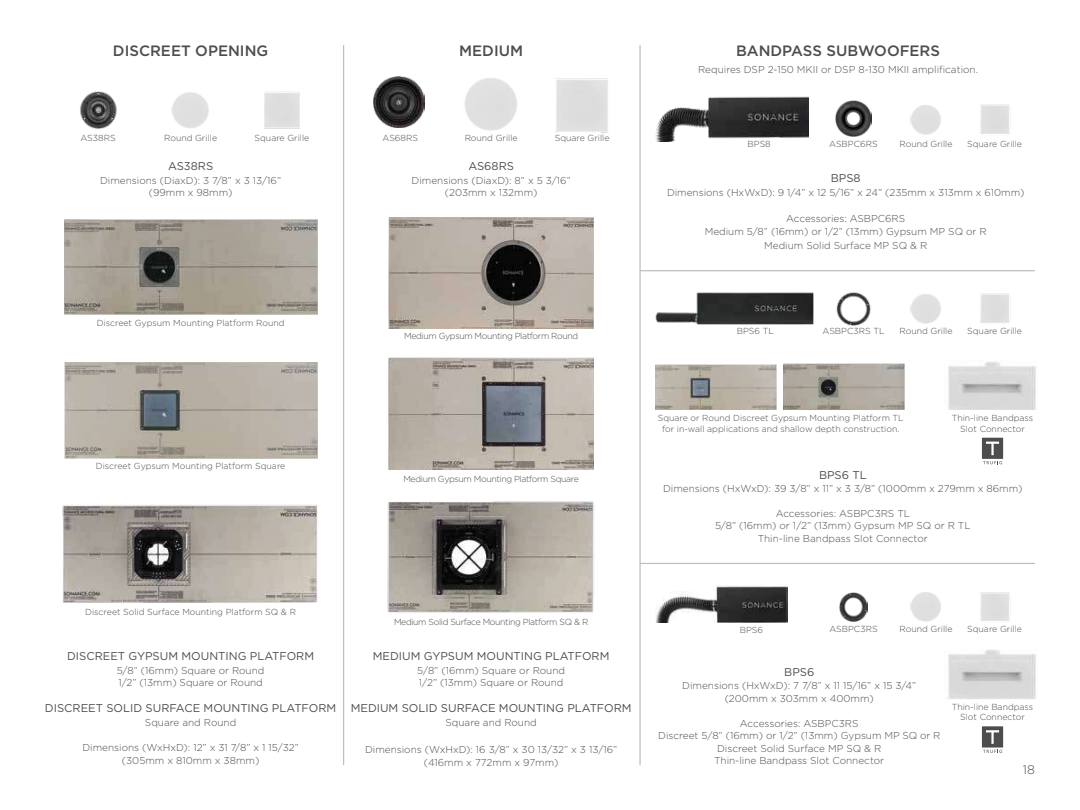
<style>
.page{position:relative;width:1080px;height:810px;background:#fff}
.page>*{position:absolute;margin:0;border:0;box-sizing:border-box;transform-origin:0 0}
.t1{font:500 15px "Gotham";color:#4d4d4f}
.t2{font:300 12.5px "Gotham";color:#4d4d4f}
.t3{font:11.25px "Gotham";color:#4d4d4f}
.t4{font:300 10px/12.5px "Gotham";color:#4d4d4f;text-align:center}
.t5{font:300 8.75px/10.5px "Gotham";color:#4d4d4f;text-align:center}
.t6{font:300 8.75px "Gotham";letter-spacing:-.04em;color:#4d4d4f}
</style>
<div class="page">
<img style="left:64px;top:220px;width:253px;height:94px">
<img style="left:64px;top:362px;width:253px;height:96px">
<hr style="left:343px;top:45px;width:1px;height:720px;background:#bcbec0">
<img style="left:388px;top:502px;width:206px;height:111px">
<img style="left:63px;top:505px;width:255px;height:97px">
<img style="left:389px;top:358px;width:205px;height:112px">
<img style="left:389px;top:217px;width:205px;height:111px">
<hr style="left:639px;top:45px;width:2px;height:720px;background:#bcbec0">
<img style="left:655px;top:365px;width:121px;height:45px">
<img style="left:783px;top:364px;width:121px;height:46px">
<svg style="left:982px;top:438px;width:21px;height:26px"></svg>
<img style="left:656px;top:97px;width:153px;height:45px">
<img style="left:656px;top:586px;width:131px;height:37px">
<img style="left:656px;top:292px;width:157px;height:32px">
<hr style="left:640px;top:270px;width:395px;height:1px;background:#bcbec0">
<hr style="left:640px;top:563px;width:395px;height:1px;background:#bcbec0">
<img style="left:836px;top:292px;width:35px;height:34px">
<img style="left:835px;top:100px;width:37px;height:36px">
<img style="left:264px;top:93px;width:36px;height:36px">
<img style="left:172px;top:92px;width:37px;height:37px">
<img style="left:80px;top:91px;width:37px;height:38px">
<img style="left:555px;top:78px;width:54px;height:55px">
<img style="left:465px;top:78px;width:52px;height:53px">
<img style="left:373px;top:77px;width:52px;height:51px">
<img style="left:911px;top:105px;width:30px;height:30px">
<img style="left:839px;top:593px;width:29px;height:28px">
<img style="left:911px;top:294px;width:30px;height:30px">
<img style="left:911px;top:592px;width:30px;height:30px">
<img style="left:948px;top:362px;width:88px;height:48px">
<svg style="left:982px;top:726px;width:21px;height:27px"></svg>
<img style="left:948px;top:650px;width:88px;height:49px">
<h1 class="t1" style="left:113px;top:42px;width:157px">DISCREET OPENING</h1>
<h1 class="t1" style="left:459px;top:42px;width:65px">MEDIUM</h1>
<h1 class="t1" style="left:736px;top:42px;width:206px">BANDPASS SUBWOOFERS</h1>
<p class="t5" style="left:81px;top:132px;width:37px">AS38RS</p>
<p class="t5" style="left:383px;top:132px;width:37px">AS68RS</p>
<p class="t5" style="left:465px;top:132px;width:54px">Round Grille</p>
<p class="t5" style="left:555px;top:132px;width:56px">Square Grille</p>
<p class="t5" style="left:164px;top:132px;width:54px">Round Grille</p>
<p class="t5" style="left:255px;top:132px;width:56px">Square Grille</p>
<p class="t3" style="left:168px;top:160px;width:47px">AS38RS</p>
<p class="t4" style="left:100px;top:174px;width:182px">Dimensions (DiaxD): 3 7/8” x 3 13/16” (99mm x 98mm)</p>
<p class="t5" style="left:97px;top:318px;width:189px">Discreet Gypsum Mounting Platform Round</p>
<p class="t3" style="left:468px;top:160px;width:47px">AS68RS</p>
<p class="t4" style="left:412px;top:174px;width:161px">Dimensions (DiaxD): 8” x 5 3/16” (203mm x 132mm)</p>
<p class="t6" style="left:404px;top:331px;width:176px">Medium Gypsum Mounting Platform Round</p>
<p class="t4" style="left:698px;top:63px;width:281px">Requires DSP 2-150 MKII or DSP 8-130 MKII amplification.</p>
<p class="t5" style="left:748px;top:138px;width:25px">BPS8</p>
<p class="t5" style="left:829px;top:139px;width:50px">ASBPC6RS</p>
<p class="t5" style="left:900px;top:138px;width:54px">Round Grille</p>
<p class="t5" style="left:967px;top:139px;width:56px">Square Grille</p>
<p class="t3" style="left:831px;top:172px;width:31px">BPS8</p>
<p class="t4" style="left:667px;top:186px;width:359px">Dimensions (HxWxD): 9 1/4” x 12 5/16” x 24” (235mm x 313mm x 610mm)</p>
<p class="t4" style="left:705px;top:211px;width:284px;line-height:13.8px">Accessories: ASBPC6RS<br>Medium 5/8” (16mm) or 1/2” (13mm) Gypsum MP SQ or R<br>Medium Solid Surface MP SQ &amp; R</p>
<p class="t5" style="left:737px;top:325px;width:39px">BPS6 TL</p>
<p class="t5" style="left:823px;top:326px;width:63px">ASBPC3RS TL</p>
<p class="t5" style="left:900px;top:326px;width:54px">Round Grille</p>
<p class="t5" style="left:967px;top:326px;width:56px">Square Grille</p>
<p class="t5" style="left:96px;top:461px;width:191px">Discreet Gypsum Mounting Platform Square</p>
<p class="t6" style="left:403px;top:474px;width:177px">Medium Gypsum Mounting Platform Square</p>
<p class="t5" style="left:85px;top:606px;width:212px">Discreet Solid Surface Mounting Platform SQ &amp; R</p>
<p class="t3" style="left:67px;top:650px;width:249px">DISCREET GYPSUM MOUNTING PLATFORM</p>
<p class="t4" style="left:117px;top:664px;width:149px;text-align:left">5/8” (16mm) Square or Round<br>1/2” (13mm) Square or Round</p>
<p class="t3" style="left:45px;top:702px;width:293px">DISCREET SOLID SURFACE MOUNTING PLATFORM</p>
<p class="t4" style="left:145px;top:716px;width:93px">Square and Round</p>
<p class="t4" style="left:82px;top:741px;width:218px">Dimensions (WxHxD): 12” x 31 7/8” x 1 15/32” (305mm x 810mm x 38mm)</p>
<p class="t6" style="left:394px;top:617px;width:196px">Medium Solid Surface Mounting Platform SQ &amp; R</p>
<p class="t3" style="left:373px;top:650px;width:238px">MEDIUM GYPSUM MOUNTING PLATFORM</p>
<p class="t4" style="left:417px;top:664px;width:149px;text-align:left">5/8” (16mm) Square or Round<br>1/2” (13mm) Square or Round</p>
<p class="t3" style="left:351px;top:702px;width:282px">MEDIUM SOLID SURFACE MOUNTING PLATFORM</p>
<p class="t4" style="left:446px;top:716px;width:93px">Square and Round</p>
<p class="t4" style="left:365px;top:743px;width:254px">Dimensions (WxHxD): 16 3/8” x 30 13/32” x 3 13/16” (416mm x 772mm x 97mm)</p>
<p class="t5" style="left:658px;top:413px;width:247px">Square or Round Discreet Gypsum Mounting Platform TL for in-wall applications and shallow depth construction.</p>
<p class="t5" style="left:952px;top:413px;width:83px">Thin-line Bandpass<br>Slot Connector</p>
<p class="t3" style="left:819px;top:469px;width:49px">BPS6 TL</p>
<p class="t4" style="left:663px;top:482px;width:361px">Dimensions (HxWxD): 39 3/8” x 11” x 3 3/8” (1000mm x 279mm x 86mm)</p>
<p class="t4" style="left:715px;top:507px;width:257px">Accessories: ASBPC3RS TL<br>5/8” (16mm) or 1/2” (13mm) Gypsum MP SQ or R TL<br>Thin-line Bandpass Slot Connector</p>
<p class="t5" style="left:740px;top:624px;width:25px">BPS6</p>
<p class="t5" style="left:829px;top:624px;width:50px">ASBPC3RS</p>
<p class="t5" style="left:900px;top:624px;width:54px">Round Grille</p>
<p class="t5" style="left:967px;top:624px;width:56px">Square Grille</p>
<p class="t3" style="left:784px;top:665px;width:32px">BPS6</p>
<p class="t4" style="left:682px;top:679px;width:235px">Dimensions (HxWxD): 7 7/8” x 11 15/16” x 15 3/4” (200mm x 303mm x 400mm)</p>
<p class="t4" style="left:658px;top:717px;width:284px">Accessories: ASBPC3RS<br>Discreet 5/8” (16mm) or 1/2” (13mm) Gypsum MP SQ or R Discreet Solid Surface MP SQ &amp; R<br>Thin-line Bandpass Slot Connector</p>
<p class="t5" style="left:952px;top:701px;width:83px">Thin-line Bandpass<br>Slot Connector</p>
<p class="t2" style="left:1023px;top:763px;width:14px">18</p>
</div>
